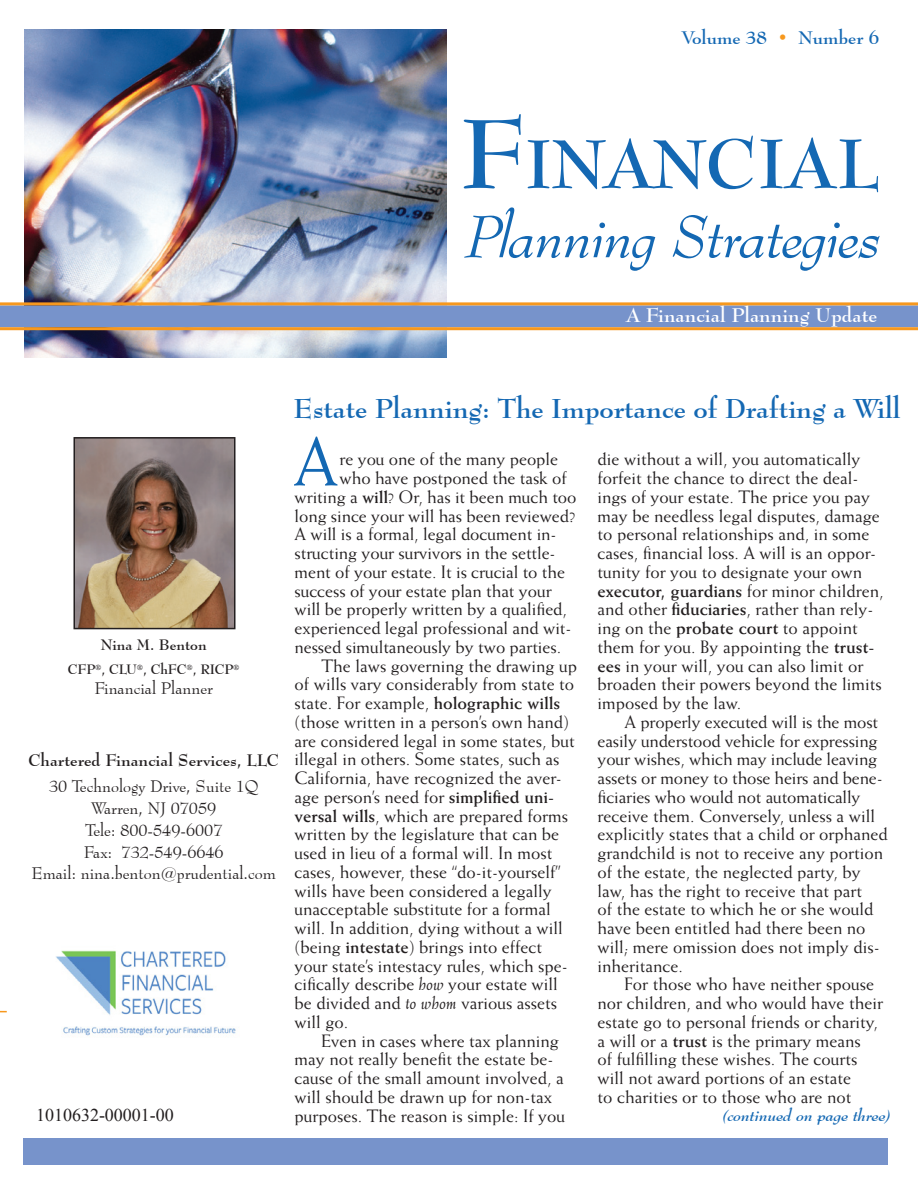
<style>
.page{position:relative;width:918px;height:1188px;background:#fff}
.page>*{position:absolute;margin:0;border:0;box-sizing:border-box;transform-origin:0 0}
.t1{font:69px "Weiss";color:#1468b3}
.Body_Text{font:700 67.2px "Bernhard Modern BT";color:#1468b3}
.t2{font:italic 58.5px "Bernhard Modern BT";letter-spacing:-.02em;color:#1468b3}
.Headline{font:700 27px "Bernhard Modern BT";letter-spacing:-.005em;color:#1468b3}
.t3{font:700 19.5px "Bernhard Modern BT";color:#fff}
.Body_Text-2{font:18px/18.8px "Weiss";color:#231f20}
.t4{font:700 18px "Bernhard Modern BT";color:#1468b3}
.bull{font:18px "Times New Roman";color:#231f20}
.t5{font:16.5px/21.8px "Bernhard Modern BT";color:#231f20;text-align:center}
.t6{font:700 16.5px "Bernhard Modern BT";color:#231f20}
.Continued_Headline{font:italic 700 15.75px "Bernhard Modern BT";color:#1468b3}
.t7{font:700 15px "Bernhard Modern BT";color:#231f20}
.t8{font:700 13.5px "Bernhard Modern BT";letter-spacing:-.005em;color:#231f20}
.s1{color:#f7981d}
.s2{font-size:96px}
.s3{font-size:68.25px}
.s4{font-weight:700}
.s5{font-style:italic}
</style>
<div class="page">
<img style="left:24px;top:29px;width:423px;height:329px">
<div style="left:24px;top:1138px;width:864px;height:27px;background:#7793cb"></div>
<div style="left:0;top:305px;width:918px;height:22px;background:#7793cb"></div>
<hr style="left:0;top:327px;width:918px;height:3px;background:#f7981d">
<hr style="left:0;top:302px;width:918px;height:3px;background:#f7981d">
<img style="left:77px;top:440px;width:156px;height:186px">
<div style="left:74px;top:437px;width:162px;height:192px;border:2px solid #231f20"></div>
<img style="left:56px;top:950px;width:180px;height:86px">
<p class="t4" style="left:682px;top:27px;width:199px">Volume 38 <span class="s1">•</span> Number 6</p>
<p class="Body_Text" style="left:460px;top:122px;width:421px"><span class="s2">F</span>INAN<span class="s3">CIAL</span></p>
<p class="t2" style="left:466px;top:199px;width:419px">Planning Strategies</p>
<p class="t3" style="left:626px;top:303px;width:253px">A Financial Planning Update</p>
<p class="t7" style="left:101px;top:635px;width:107px">Nina M. Benton</p>
<p class="t8" style="left:68px;top:661px;width:173px">CFP<sup>®</sup>, CLU<sup>®</sup>, ChFC<sup>®</sup>, RICP<sup>®</sup></p>
<p class="t5" style="left:95px;top:677px;width:120px">Financial Planner</p>
<p class="t6" style="left:28px;top:750px;width:252px">Chartered Financial Services, LLC</p>
<p class="t5" style="left:31px;top:775px;width:246px">30 Technology Drive, Suite 1Q<br>Warren, NJ 07059<br>Tele: 800-549-6007<br>Fax: 732-549-6646<br>Email: nina.benton@prudential.com</p>
<p class="bull" style="left:36px;top:1103px;width:139px">1010632-00001-00</p>
<p class="Headline" style="left:293px;top:391px;width:609px">Estate Planning: The Importance of Drafting a Will</p>
<p class="t1" style="left:293px;top:422px;width:46px">A</p>
<p class="Body_Text-2" style="left:340px;top:450px;width:220px">re you one of the many people</p>
<p class="Body_Text-2" style="left:340px;top:468px;width:229px">who have postponed the task of</p>
<p class="Body_Text-2" style="left:295px;top:487px;width:283px">writing a <span class="s4">will</span>? Or, has it been much too</p>
<p class="Body_Text-2" style="left:295px;top:506px;width:282px">long since your will has been reviewed?</p>
<p class="Body_Text-2" style="left:295px;top:525px;width:263px">A will is a formal, legal document in-</p>
<p class="Body_Text-2" style="left:295px;top:543px;width:263px">structing your survivors in the settle-</p>
<p class="Body_Text-2" style="left:295px;top:562px;width:272px">ment of your estate. It is crucial to the</p>
<p class="Body_Text-2" style="left:295px;top:581px;width:259px">success of your estate plan that your</p>
<p class="Body_Text-2" style="left:295px;top:600px;width:274px">will be properly written by a qualified,</p>
<p class="Body_Text-2" style="left:295px;top:618px;width:278px">experienced legal professional and wit-</p>
<p class="Body_Text-2" style="left:295px;top:637px;width:268px">nessed simultaneously by two parties.</p>
<p class="Body_Text-2" style="left:295px;top:656px;width:284px;text-indent:27px">The laws governing the drawing up of wills vary considerably from state to state. For example, <span class="s4">holographic wills </span>(those written in a person’s own hand) are considered legal in some states, but illegal in others. Some states, such as California, have recognized the aver&shy;age person’s need for <span class="s4">simplified uni&shy;versal wills</span>, which are prepared forms written by the legislature that can be used in lieu of a formal will. In most cases, however, these “do-it-yourself” wills have been considered a legally unacceptable substitute for a formal will. In addition, dying without a will (being <span class="s4">intestate</span>) brings into effect your state’s intestacy rules, which spe&shy;cifically describe <span class="s5">how</span> your estate will be divided and <span class="s5">to whom</span> various assets will go.</p>
<p class="Body_Text-2" style="left:295px;top:1031px;width:272px;text-indent:27px">Even in cases where tax planning may not really benefit the estate be&shy;cause of the small amount involved, a will should be drawn up for non-tax purposes. The reason is simple: If you</p>
<p class="Body_Text-2" style="left:598px;top:450px;width:287px">die without a will, you automatically forfeit the chance to direct the deal&shy;ings of your estate. The price you pay may be needless legal disputes, damage to personal relationships and, in some cases, financial loss. A will is an oppor&shy;tunity for you to designate your own <span class="s4">executor, guardians</span> for minor children, and other <span class="s4">fiduciaries</span>, rather than rely&shy;ing on the <span class="s4">probate court</span> to appoint them for you. By appointing the <span class="s4">trust&shy;ees</span> in your will, you can also limit or broaden their powers beyond the limits imposed by the law.</p>
<p class="Body_Text-2" style="left:598px;top:712px;width:292px;text-indent:27px">A properly executed will is the most easily understood vehicle for expressing your wishes, which may include leaving assets or money to those heirs and bene&shy;ficiaries who would not automatically receive them. Conversely, unless a will explicitly states that a child or orphaned grandchild is not to receive any portion of the estate, the neglected party, by law, has the right to receive that part<br>of the estate to which he or she would have been entitled had there been no will; mere omission does not imply dis&shy;inheritance.</p>
<p class="Body_Text-2" style="left:598px;top:975px;width:287px;text-indent:27px">For those who have neither spouse nor children, and who would have their estate go to personal friends or charity, a will or a <span class="s4">trust</span> is the primary means<br>of fulfilling these wishes. The courts will not award portions of an estate<br>to charities or to those who are not</p>
<p class="Continued_Headline" style="left:723px;top:1106px;width:170px">(continued on page three)</p>
</div>
